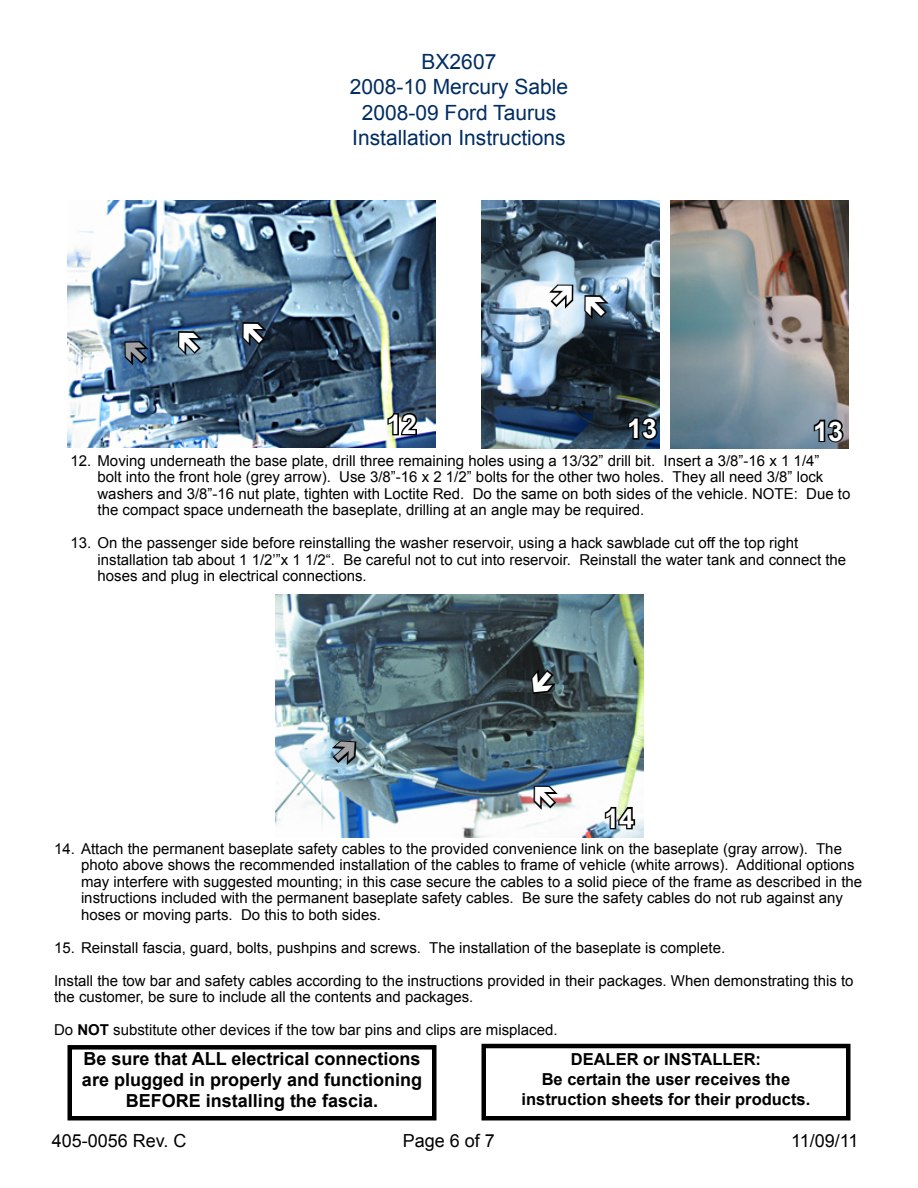
<style>
.page{position:relative;width:918px;height:1188px;background:#fff}
.page>*{position:absolute;margin:0;border:0;box-sizing:border-box;transform-origin:0 0}
.t1{font:700 27px "Arial";color:#fff}
.t2{font:21px/25.2px "Arial";color:#002d62;text-align:center}
.t3{font:700 18px/21px "Arial";color:#000;text-align:center}
.t4{font:18px "Arial";color:#000}
.t5{font:700 16.5px/19.8px "Arial";color:#000;text-align:center}
.t6{font:15px/16.5px "Arial";color:#000}
.s1{font-weight:700}
</style>
<div class="page">
<img style="left:276px;top:594px;width:368px;height:243px">
<svg style="left:603px;top:804px;width:34px;height:27px"></svg>
<img style="left:68px;top:201px;width:368px;height:246px">
<svg style="left:386px;top:411px;width:33px;height:26px"></svg>
<img style="left:482px;top:201px;width:178px;height:247px">
<div style="left:68px;top:1045px;width:368px;height:75px;border:4px solid #000"></div>
<div style="left:482px;top:1044px;width:368px;height:76px;border:4px solid #000"></div>
<img style="left:670px;top:201px;width:179px;height:247px">
<svg style="left:812px;top:417px;width:34px;height:27px"></svg>
<svg style="left:626px;top:415px;width:34px;height:26px"></svg>
<svg style="left:177px;top:329px;width:29px;height:30px"></svg>
<svg style="left:241px;top:320px;width:29px;height:30px"></svg>
<img style="left:97px;top:340px;width:55px;height:53px">
<svg style="left:546px;top:283px;width:30px;height:29px"></svg>
<svg style="left:583px;top:293px;width:29px;height:30px"></svg>
<svg style="left:328px;top:738px;width:30px;height:31px"></svg>
<svg style="left:529px;top:665px;width:30px;height:31px"></svg>
<svg style="left:532px;top:783px;width:29px;height:30px"></svg>
<h2 class="t2" style="left:350px;top:50px;width:220px">BX2607<br>2008-10 Mercury Sable<br>2008-09 Ford Taurus<br>Installation Instructions</h2>
<h1 class="t1" style="left:387px;top:406px;width:32px">12</h1>
<h1 class="t1" style="left:627px;top:411px;width:32px">13</h1>
<h1 class="t1" style="left:813px;top:413px;width:32px">13</h1>
<p class="t6" style="left:98px;top:452px;width:754px;text-indent:-27px">12. Moving underneath the base plate, drill three remaining holes using a 13/32” drill bit. Insert a 3/8”-16 x 1 1/4”<br>bolt into the front hole (grey arrow). Use 3/8”-16 x 2 1/2” bolts for the other two holes. They all need 3/8” lock washers and 3/8”-16 nut plate, tighten with Loctite Red. Do the same on both sides of the vehicle. NOTE: Due to the compact space underneath the baseplate, drilling at an angle may be required.</p>
<p class="t6" style="left:98px;top:535px;width:750px;text-indent:-27px">13. On the passenger side before reinstalling the washer reservoir, using a hack sawblade cut off the top right installation tab about 1 1/2’”x 1 1/2“. Be careful not to cut into reservoir. Reinstall the water tank and connect the hoses and plug in electrical connections.</p>
<h1 class="t1" style="left:604px;top:800px;width:32px">14</h1>
<p class="t6" style="left:81px;top:841px;width:783px;text-indent:-27px">14. Attach the permanent baseplate safety cables to the provided convenience link on the baseplate (gray arrow). The photo above shows the recommended installation of the cables to frame of vehicle (white arrows). Additional options may interfere with suggested mounting; in this case secure the cables to a solid piece of the frame as described in the instructions included with the permanent baseplate safety cables. Be sure the safety cables do not rub against any hoses or moving parts. Do this to both sides.</p>
<p class="t6" style="left:54px;top:940px;width:673px">15. Reinstall fascia, guard, bolts, pushpins and screws. The installation of the baseplate is complete.</p>
<p class="t6" style="left:54px;top:973px;width:801px">Install the tow bar and safety cables according to the instructions provided in their packages. When demonstrating this to the customer, be sure to include all the contents and packages.</p>
<p class="t6" style="left:54px;top:1022px;width:505px">Do <span class="s1">NOT</span> substitute other devices if the tow bar pins and clips are misplaced.</p>
<p class="t3" style="left:82px;top:1049px;width:342px">Be sure that ALL electrical connections are plugged in properly and functioning<br>BEFORE installing the fascia.</p>
<p class="t5" style="left:522px;top:1050px;width:290px">DEALER or INSTALLER:<br>Be certain the user receives the instruction sheets for their products.</p>
<p class="t4" style="left:52px;top:1129px;width:136px">405-0056 Rev. C</p>
<p class="t4" style="left:403px;top:1129px;width:94px">Page 6 of 7</p>
<p class="t4" style="left:791px;top:1129px;width:69px">11/09/11</p>
</div>
